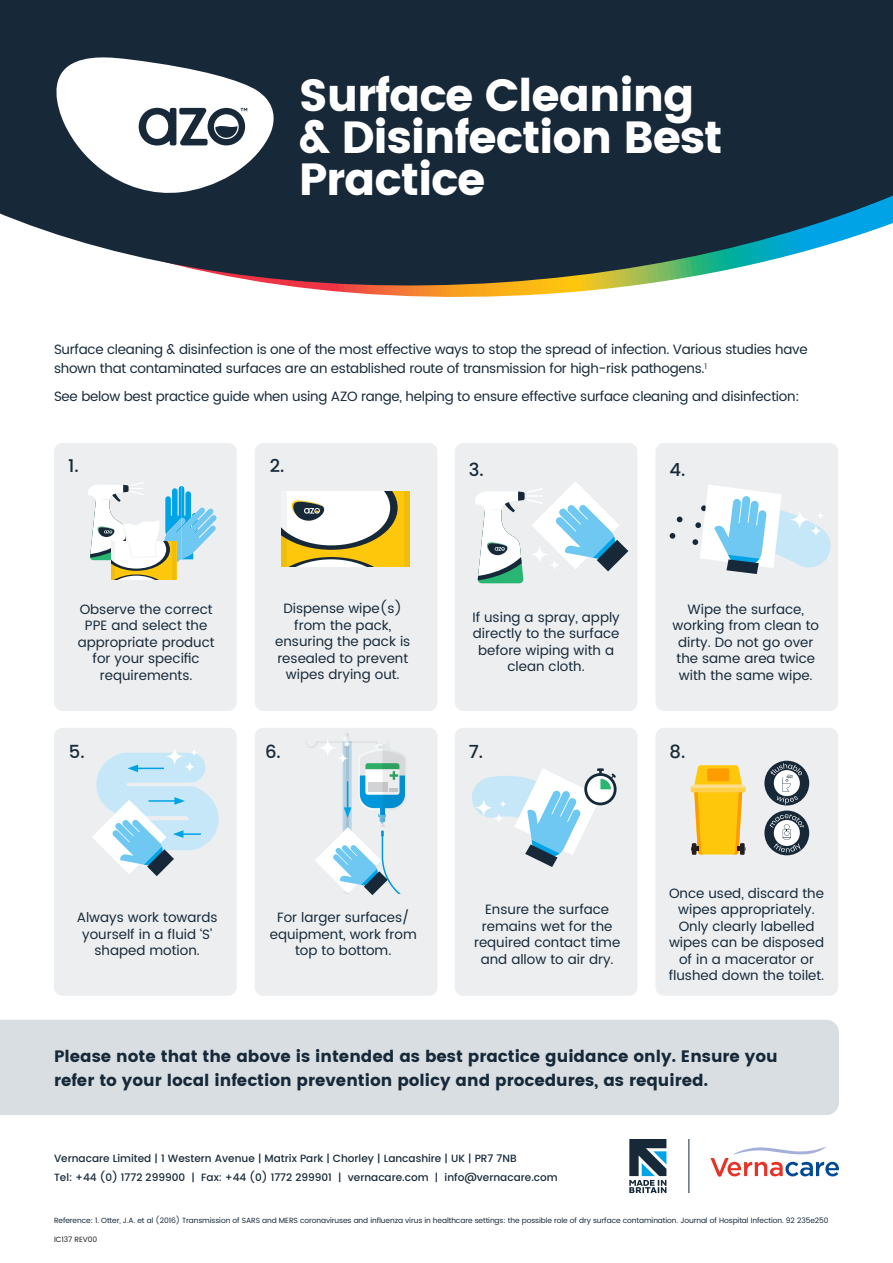
<style>
.page{position:relative;width:893px;height:1263px;background:#fff}
.page>*{position:absolute;margin:0;border:0;box-sizing:border-box;transform-origin:0 0}
.t1{font:45px/42px "Poppins";letter-spacing:-.025em;color:#fff}
.t2{font:500 18px "Poppins";color:#172938}
.t3{font:16.5px/24px "Poppins";color:#172938}
.t4{font:13.5px/16.5px "Poppins";color:#172938;text-align:center}
.t5{font:13.5px/19.5px "Poppins";letter-spacing:-.02em;color:#172938}
.Body_copy{font:500 10.5px "Poppins";color:#172938}
.Body_copy-2{font:7.5px "Poppins";letter-spacing:-.01em;color:#172938}
.Body_copy-3{font:7.5px "Poppins";letter-spacing:-.01em;color:#231f20}
</style>
<div class="page">
<div style="left:255px;top:443px;width:182px;height:268px;background:#eceef0;border-radius:9px"></div>
<svg style="left:0;top:0;width:893px;height:297px;background:#32434e"></svg>
<svg style="left:54px;top:56px;width:222px;height:138px"></svg>
<div style="left:146px;top:114px;width:22px;height:25px;background:#fff;border-radius:50%"></div>
<div style="left:54px;top:443px;width:183px;height:268px;background:#eceef0;border-radius:9px"></div>
<div style="left:455px;top:443px;width:182px;height:268px;background:#eceef0;border-radius:9px"></div>
<div style="left:655px;top:443px;width:183px;height:268px;background:#eceef0;border-radius:9px"></div>
<div style="left:54px;top:728px;width:183px;height:268px;background:#eceef0;border-radius:9px"></div>
<div style="left:255px;top:728px;width:182px;height:268px;background:#eceef0;border-radius:9px"></div>
<div style="left:455px;top:728px;width:182px;height:268px;background:#eceef0;border-radius:9px"></div>
<div style="left:655px;top:728px;width:183px;height:268px;background:#eceef0;border-radius:9px"></div>
<div style="left:0;top:1020px;width:839px;height:95px;background:#d9dee2"></div>
<svg style="left:710px;top:1147px;width:129px;height:30px"></svg>
<hr style="left:688px;top:1139px;width:1px;height:54px;background:#172938">
<svg style="left:629px;top:1139px;width:37px;height:54px"></svg>
<div style="left:764px;top:761px;width:45px;height:44px;background:#172938;border-radius:50%"></div>
<svg style="left:770px;top:763px;width:32px;height:41px"></svg>
<svg style="left:764px;top:810px;width:45px;height:45px"></svg>
<svg style="left:770px;top:814px;width:34px;height:38px"></svg>
<svg style="left:670px;top:485px;width:161px;height:89px"></svg>
<svg style="left:691px;top:765px;width:55px;height:89px;background:#f5c336"></svg>
<svg style="left:472px;top:768px;width:145px;height:99px"></svg>
<svg style="left:475px;top:482px;width:153px;height:102px"></svg>
<div style="left:281px;top:491px;width:129px;height:75px;background:#fec70c"></div>
<svg style="left:290px;top:557px;width:82px;height:9px"></svg>
<svg style="left:287px;top:491px;width:111px;height:59px;background:#d4d0ba"></svg>
<div style="left:405px;top:491px;width:5px;height:75px;background:#f1bd0b"></div>
<svg style="left:281px;top:491px;width:6px;height:75px"></svg>
<svg style="left:88px;top:482px;width:129px;height:97px"></svg>
<hr style="left:173px;top:541px;width:3px;height:38px;background:#f2f3f4">
<hr style="left:111px;top:541px;width:3px;height:38px;background:#f2f3f4">
<svg style="left:473px;top:797px;width:21px;height:21px"></svg>
<svg style="left:492px;top:812px;width:13px;height:12px"></svg>
<svg style="left:499px;top:799px;width:8px;height:9px"></svg>
<svg style="left:788px;top:508px;width:23px;height:23px"></svg>
<svg style="left:809px;top:524px;width:14px;height:13px"></svg>
<svg style="left:816px;top:511px;width:9px;height:9px"></svg>
<svg style="left:92px;top:749px;width:127px;height:127px"></svg>
<svg style="left:307px;top:733px;width:99px;height:162px"></svg>
<svg style="left:317px;top:737px;width:21px;height:21px"></svg>
<svg style="left:336px;top:752px;width:13px;height:12px"></svg>
<svg style="left:343px;top:739px;width:8px;height:9px"></svg>
<p class="t1" style="left:299px;top:74px;width:425px">Surface Cleaning &amp; Disinfection Best<br>Practice</p>
<p class="t5" style="left:54px;top:340px;width:755px">Surface cleaning &amp; disinfection is one of the most effective ways to stop the spread of infection. Various studies have shown that contaminated surfaces are an established route of transmission for high-risk pathogens.<sup>1</sup></p>
<p class="t5" style="left:54px;top:387px;width:747px">See below best practice guide when using AZO range, helping to ensure effective surface cleaning and disinfection:</p>
<p class="t2" style="left:68px;top:452px;width:12px">1.</p>
<p class="t2" style="left:270px;top:452px;width:16px">2.</p>
<p class="t2" style="left:469px;top:456px;width:16px">3.</p>
<p class="t4" style="left:78px;top:601px;width:138px">Observe the correct<br>PPE and select the appropriate product for your specific requirements.</p>
<p class="t4" style="left:275px;top:600px;width:137px">Dispense wipe(s) from the pack, ensuring the pack is resealed to prevent wipes drying out.</p>
<p class="t4" style="left:472px;top:609px;width:149px">If using a spray, apply directly to the surface before wiping with a clean cloth.</p>
<p class="t2" style="left:670px;top:456px;width:17px">4.</p>
<p class="t4" style="left:673px;top:601px;width:148px">Wipe the surface, working from clean to dirty. Do not go over the same area twice with the same wipe.</p>
<p class="t2" style="left:69px;top:739px;width:17px">5.</p>
<p class="t2" style="left:265px;top:739px;width:17px">6.</p>
<p class="t2" style="left:670px;top:739px;width:17px">8.</p>
<p class="t2" style="left:469px;top:739px;width:16px">7.</p>
<p class="t4" style="left:77px;top:910px;width:142px">Always work towards yourself in a fluid ‘S’ shaped motion.</p>
<p class="t4" style="left:270px;top:910px;width:149px">For larger surfaces/ equipment, work from top to bottom.</p>
<p class="t4" style="left:474px;top:901px;width:148px">Ensure the surface remains wet for the required contact time and allow to air dry.</p>
<p class="t4" style="left:669px;top:885px;width:157px">Once used, discard the wipes appropriately.<br>Only clearly labelled wipes can be disposed of in a macerator or flushed down the toilet.</p>
<p class="t3" style="left:54px;top:1044px;width:725px">Please note that the above is intended as best practice guidance only. Ensure you refer to your local infection prevention policy and procedures, as required.</p>
<p class="Body_copy" style="left:54px;top:1151px;width:464px">Vernacare Limited | 1 Western Avenue | Matrix Park | Chorley | Lancashire | UK | PR7 7NB</p>
<p class="Body_copy" style="left:54px;top:1170px;width:505px">Tel: +44 (0) 1772 299900 | Fax: +44 (0) 1772 299901 | vernacare.com | info@vernacare.com</p>
<p class="Body_copy-2" style="left:54px;top:1215px;width:776px">Reference: 1. Otter, J.A. et al (2016) Transmission of SARS and MERS coronaviruses and influenza virus in healthcare settings: the possible role of dry surface contamination. Journal of Hospital Infection. 92 235e250</p>
<p class="Body_copy-3" style="left:54px;top:1234px;width:45px">IC137 REV00</p>
</div>
